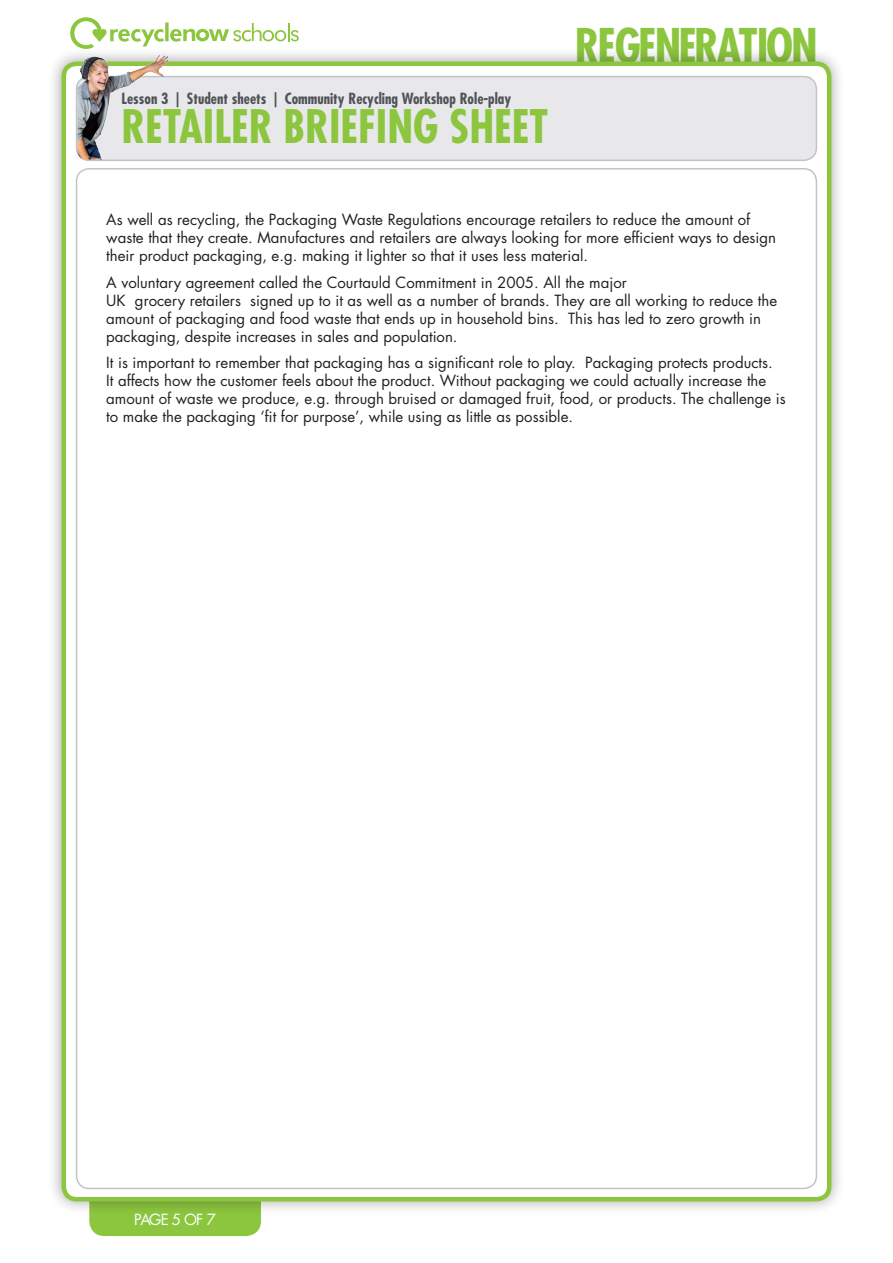
<style>
.page{position:relative;width:893px;height:1263px;background:#fff}
.page>*{position:absolute;margin:0;border:0;box-sizing:border-box;transform-origin:0 0}
.t1{font:700 condensed 46.5px "Futura Std";letter-spacing:-.04em;color:#8bc63e}
.t2{font:700 condensed 45px "Futura Std";color:#8bc63e}
.t3{font:15px/18px "Futura Std";color:#231f20}
.t4{font:700 condensed 15px "Futura Std";color:#505358}
.t5{font:15px "Futura Std";letter-spacing:-.07em;color:#fff}
</style>
<div class="page">
<div style="left:92px;top:1091px;width:167px;height:143px;background:#8bc63e;border-radius:13px"></div>
<div style="left:89px;top:1089px;width:172px;height:147px;border:4px solid #8bc63e;border-radius:13px"></div>
<div style="left:47px;top:47px;width:798px;height:1168px;background:#231f20;opacity:.4"></div>
<div style="left:64px;top:64px;width:765px;height:1135px;background:#fff;border-radius:13px"></div>
<div style="left:62px;top:62px;width:769px;height:1139px;border:4px solid #8bc63e;border-radius:13px"></div>
<svg style="left:70px;top:17px;width:229px;height:32px"></svg>
<div style="left:77px;top:77px;width:739px;height:83px;background:#e8e8ea;border-radius:13px"></div>
<div style="left:76px;top:76px;width:741px;height:85px;border:2px solid #c1c3c6;border-radius:13px"></div>
<img style="left:77px;top:47px;width:93px;height:113px">
<p class="t4" style="left:121px;top:89px;width:391px">Lesson 3 | Student sheets | Community Recycling Workshop Role-play</p>
<h2 class="t2" style="left:121px;top:98px;width:43px">Retailer</h2>
<h2 class="t2" style="left:284px;top:98px;width:229px">briefing sheet</h2>
<h1 class="t1" style="left:575px;top:17px;width:245px">REGENERATION</h1>
<p class="t3" style="left:106px;top:211px;width:671px">As well as recycling, the Packaging Waste Regulations encourage retailers to reduce the amount of waste that they create. Manufactures and retailers are always looking for more efficient ways to design their product packaging, e.g. making it lighter so that it uses less material.</p>
<p class="t3" style="left:106px;top:273px;width:672px">A voluntary agreement called the Courtauld Commitment in 2005. All the major<br>UK grocery retailers signed up to it as well as a number of brands. They are all working to reduce the amount of packaging and food waste that ends up in household bins. This has led to zero growth in packaging, despite increases in sales and population.</p>
<p class="t3" style="left:106px;top:354px;width:681px">It is important to remember that packaging has a significant role to play. Packaging protects products.<br>It affects how the customer feels about the product. Without packaging we could actually increase the amount of waste we produce, e.g. through bruised or damaged fruit, food, or products. The challenge is to make the packaging ‘fit for purpose’, while using as little as possible.</p>
<p class="t5" style="left:134px;top:1209px;width:83px">Page 5 of 7</p>
</div>
